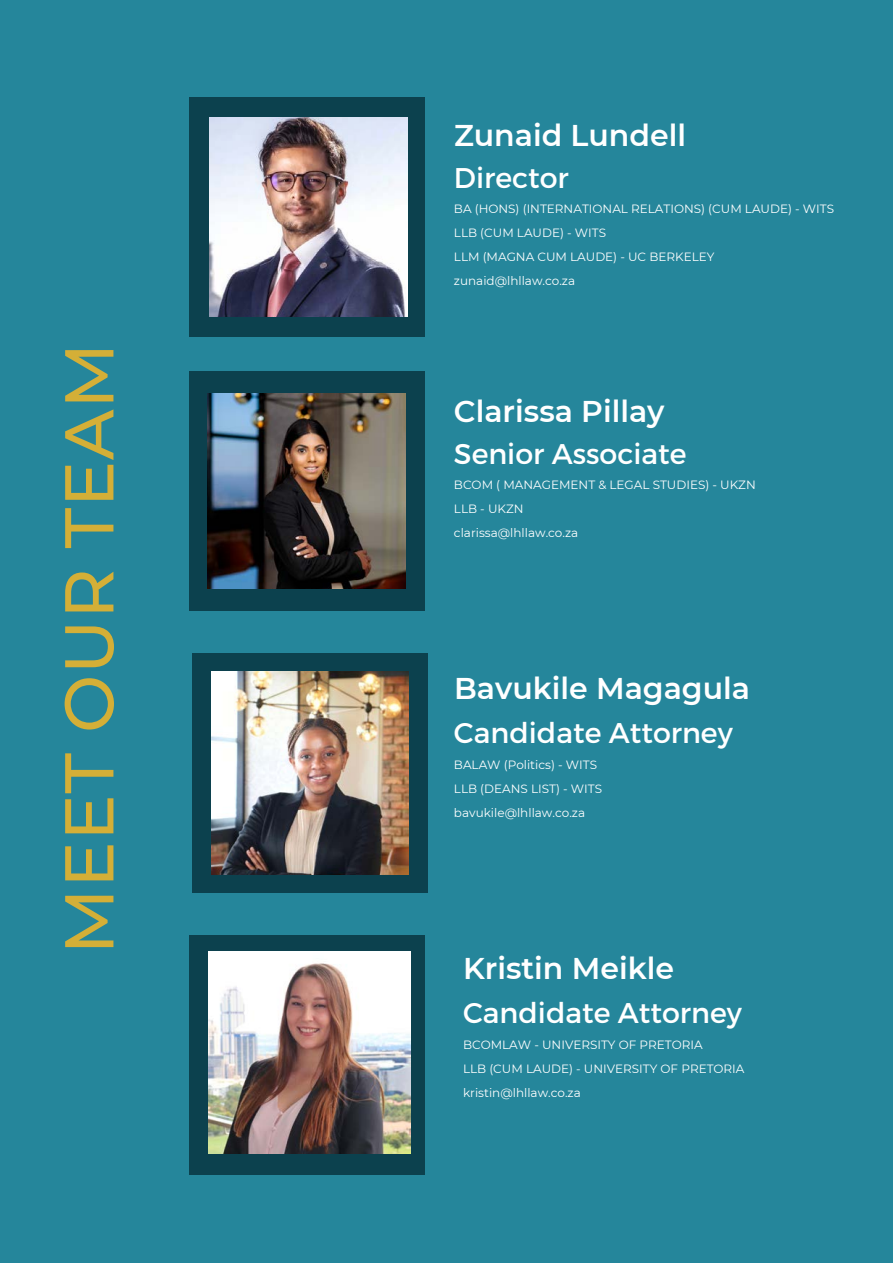
<style>
.page{position:relative;width:893px;height:1264px;background:#fff}
.page>*{position:absolute;margin:0;border:0;box-sizing:border-box;transform-origin:0 0}
.t1{font:500 69px "Montserrat";letter-spacing:.01em;color:#d4af37}
.t2{font:600 30px "Montserrat";color:#fff}
.t3{font:28.5px "Montserrat";color:#fff}
.t4{font:12px/24px "Montserrat";color:#fff}
</style>
<div class="page">
<div style="left:0;top:0;width:892px;height:1262px;background:#25869b"></div>
<div style="left:189px;top:97px;width:235px;height:239px;background:#0c414e"></div>
<img style="left:209px;top:117px;width:198px;height:199px">
<div style="left:189px;top:371px;width:235px;height:239px;background:#0c414e"></div>
<img style="left:208px;top:393px;width:197px;height:196px">
<div style="left:189px;top:935px;width:235px;height:239px;background:#0c414e"></div>
<div style="left:192px;top:653px;width:235px;height:239px;background:#0c414e"></div>
<img style="left:211px;top:671px;width:197px;height:203px">
<img style="left:209px;top:951px;width:201px;height:202px">
<h1 class="t1" style="left:47px;top:954px;width:613px;rotate:-90deg">MEET OUR TEAM</h1>
<h2 class="t2" style="left:454px;top:117px;width:233px">Zunaid Lundell</h2>
<h3 class="t3" style="left:454px;top:159px;width:116px">Director</h3>
<p class="t4" style="left:454px;top:197px;width:381px">BA (HONS) (INTERNATIONAL RELATIONS) (CUM LAUDE) - WITS LLB (CUM LAUDE) - WITS<br>LLM (MAGNA CUM LAUDE) - UC BERKELEY zunaid@lhllaw.co.za</p>
<h2 class="t2" style="left:454px;top:392px;width:212px">Clarissa Pillay</h2>
<h3 class="t3" style="left:454px;top:435px;width:234px">Senior Associate</h3>
<p class="t4" style="left:454px;top:473px;width:303px">BCOM ( MANAGEMENT &amp; LEGAL STUDIES) - UKZN<br>LLB - UKZN<br>clarissa@lhllaw.co.za</p>
<h2 class="t2" style="left:454px;top:669px;width:297px">Bavukile Magagula</h2>
<h3 class="t3" style="left:454px;top:714px;width:280px">Candidate Attorney</h3>
<p class="t4" style="left:454px;top:752px;width:149px">BALAW (Politics) - WITS<br>LLB (DEANS LIST) - WITS bavukile@lhllaw.co.za</p>
<h2 class="t2" style="left:463px;top:949px;width:212px">Kristin Meikle</h2>
<h3 class="t3" style="left:463px;top:994px;width:280px">Candidate Attorney</h3>
<p class="t4" style="left:463px;top:1032px;width:283px">BCOMLAW - UNIVERSITY OF PRETORIA<br>LLB (CUM LAUDE) - UNIVERSITY OF PRETORIA kristin@lhllaw.co.za</p>
</div>
